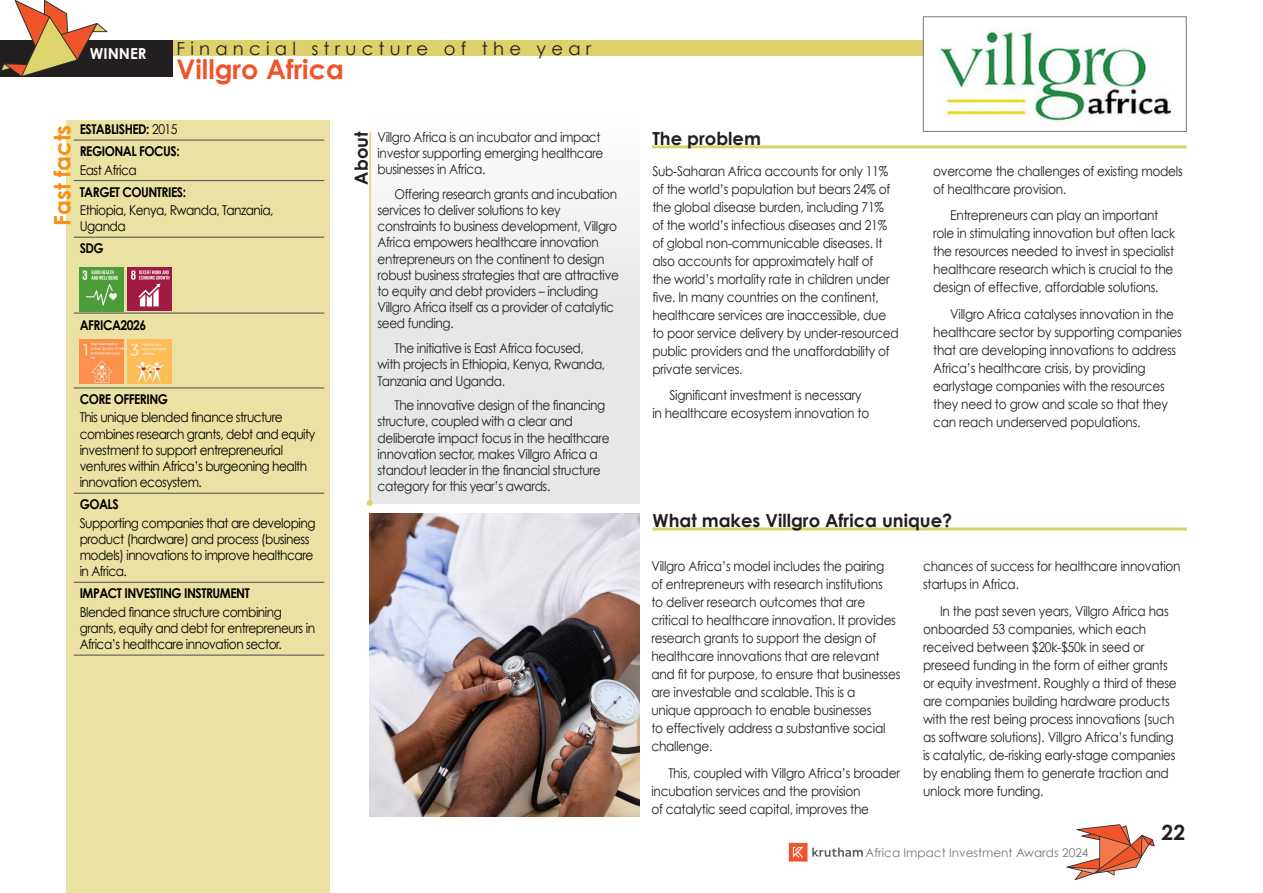
<style>
.page{position:relative;width:1263px;height:893px;background:#fff}
.page>*{position:absolute;margin:0;border:0;box-sizing:border-box;transform-origin:0 0}
.t1{font:700 27px "Century Gothic";color:#f05429}
.t2{font:700 22.5px "Century Gothic";color:#f78f12}
.t3{font:700 21px "Century Gothic";color:#231f20}
.t4{font:700 18px "Century Gothic";color:#231f20}
.t5{font:18px "Century Gothic";letter-spacing:.29em;color:#231f20}
.t6{font:700 15.15px "Century Gothic";color:#fff}
.t7{font:13.5px/18px "Century Gothic";letter-spacing:-.02em;color:#231f20;scale:.9 1}
.TableText1{font:13.5px/16.2px "Century Gothic";letter-spacing:-.04em;color:#000;scale:.9 1}
.TableText1-2{font:700 13.5px "Century Gothic";letter-spacing:-.04em;color:#000;scale:.9 1}
.t8{font:12px "Century Gothic";color:#77757c}
.s1{font-weight:400}
</style>
<div class="page">
<svg style="left:1066px;top:824px;width:89px;height:56px"></svg>
<div style="left:173px;top:41px;width:871px;height:15px;background:#ded16b"></div>
<div style="left:923px;top:17px;width:263px;height:114px;background:#fff"></div>
<img style="left:939px;top:30px;width:231px;height:92px">
<div style="left:923px;top:17px;width:263px;height:115px;border:1px solid #77757c"></div>
<div style="left:0;top:41px;width:173px;height:36px;background:#231f20"></div>
<svg style="left:0;top:0;width:107px;height:77px"></svg>
<div style="left:66px;top:120px;width:264px;height:773px;background:#eae2a2"></div>
<hr style="left:74px;top:140px;width:250px;height:1px;background:#595959">
<hr style="left:74px;top:312px;width:250px;height:2px;background:#595959">
<hr style="left:74px;top:387px;width:250px;height:1px;background:#595959">
<hr style="left:74px;top:493px;width:250px;height:1px;background:#595959">
<hr style="left:74px;top:582px;width:250px;height:1px;background:#595959">
<hr style="left:74px;top:180px;width:250px;height:1px;background:#595959">
<hr style="left:74px;top:237px;width:250px;height:1px;background:#595959">
<hr style="left:74px;top:655px;width:250px;height:1px;background:#595c62">
<img style="left:80px;top:268px;width:44px;height:43px">
<img style="left:127px;top:268px;width:44px;height:43px">
<img style="left:80px;top:340px;width:44px;height:43px">
<img style="left:127px;top:340px;width:44px;height:43px">
<div style="left:370px;top:116px;width:270px;height:388px;background:linear-gradient(to bottom,#f8f8f9,#e0e1e4)"></div>
<svg style="left:367px;top:130px;width:6px;height:376px"></svg>
<hr style="left:652px;top:145px;width:535px;height:3px;background:#ded16b">
<img style="left:370px;top:514px;width:270px;height:302px">
<svg style="left:789px;top:843px;width:74px;height:19px"></svg>
<hr style="left:652px;top:527px;width:535px;height:3px;background:#ded16b">
<p class="t6" style="left:90px;top:44px;width:58px">WINNER</p>
<p class="t5" style="left:176px;top:37px;width:416px">Financial structure of the year</p>
<p class="t1" style="left:176px;top:52px;width:169px">Villgro Africa</p>
<p class="TableText1-2" style="left:80px;top:121px;width:110px">ESTABLISHED: <span class="s1">2015</span></p>
<p class="TableText1-2" style="left:80px;top:143px;width:113px">REGIONAL FOCUS:</p>
<p class="TableText1" style="left:80px;top:161px;width:65px">East Africa</p>
<p class="TableText1-2" style="left:80px;top:183px;width:120px">TARGET COUNTRIES:</p>
<p class="TableText1" style="left:80px;top:202px;width:217px">Ethiopia, Kenya, Rwanda, Tanzania,<br>Uganda</p>
<p class="TableText1-2" style="left:80px;top:240px;width:28px">SDG</p>
<p class="t2" style="left:48px;top:226px;width:102px;rotate:-90deg">Fast facts</p>
<p class="t7" style="left:378px;top:129px;width:252px;line-height:16.2px">Villgro Africa is an incubator and impact investor supporting emerging healthcare businesses in Africa.</p>
<p class="t4" style="left:350px;top:185px;width:54px;rotate:-90deg">About</p>
<p class="t7" style="left:378px;top:186px;width:270px;line-height:16.2px;text-indent:17px">Offering research grants and incubation services to deliver solutions to key constraints to business development, Villgro Africa empowers healthcare innovation entrepreneurs on the continent to design robust business strategies that are attractive to equity and debt providers – including Villgro Africa itself as a provider of catalytic seed funding.</p>
<p class="t7" style="left:378px;top:340px;width:255px;line-height:16.2px;text-indent:17px">The initiative is East Africa focused, with projects in Ethiopia, Kenya, Rwanda,<br>Tanzania and Uganda.</p>
<p class="t7" style="left:378px;top:397px;width:259px;line-height:16.2px;text-indent:17px">The innovative design of the financing structure, coupled with a clear and deliberate impact focus in the healthcare innovation sector, makes Villgro Africa a standout leader in the financial structure category for this year’s awards.</p>
<p class="TableText1-2" style="left:80px;top:317px;width:75px">AFRICA2026</p>
<p class="TableText1-2" style="left:80px;top:391px;width:100px">CORE OFFERING</p>
<p class="TableText1" style="left:80px;top:409px;width:263px">This unique blended finance structure combines research grants, debt and equity investment to support entrepreneurial ventures within Africa’s burgeoning health innovation ecosystem.</p>
<p class="TableText1-2" style="left:80px;top:496px;width:45px">GOALS</p>
<p class="TableText1" style="left:80px;top:514px;width:264px">Supporting companies that are developing product (hardware) and process (business models) innovations to improve healthcare in Africa.</p>
<p class="TableText1-2" style="left:80px;top:585px;width:191px">IMPACT INVESTING INSTRUMENT</p>
<p class="TableText1" style="left:80px;top:603px;width:263px">Blended finance structure combining grants, equity and debt for entrepreneurs in<br>Africa’s healthcare innovation sector.</p>
<p class="t4" style="left:652px;top:127px;width:110px">The problem</p>
<p class="t7" style="left:652px;top:162px;width:275px">Sub-Saharan Africa accounts for only 11% of the world’s population but bears 24% of the global disease burden, including 71% of the world’s infectious diseases and 21% of global non-communicable diseases. It also accounts for approximately half of<br>the world’s mortality rate in children under five. In many countries on the continent, healthcare services are inaccessible, due to poor service delivery by under-resourced public providers and the unaffordability of private services.</p>
<p class="t7" style="left:652px;top:386px;width:243px;text-indent:17px">Significant investment is necessary in healthcare ecosystem innovation to</p>
<p class="t7" style="left:933px;top:162px;width:279px">overcome the challenges of existing models of healthcare provision.</p>
<p class="t7" style="left:933px;top:206px;width:270px;text-indent:17px">Entrepreneurs can play an important role in stimulating innovation but often lack the resources needed to invest in specialist healthcare research which is crucial to the design of effective, affordable solutions.</p>
<p class="t7" style="left:933px;top:305px;width:278px;text-indent:17px">Villgro Africa catalyses innovation in the healthcare sector by supporting companies that are developing innovations to address Africa’s healthcare crisis, by providing earlystage companies with the resources they need to grow and scale so that they can reach underserved populations.</p>
<p class="t4" style="left:652px;top:509px;width:301px">What makes Villgro Africa unique?</p>
<p class="t7" style="left:651px;top:557px;width:278px">Villgro Africa’s model includes the pairing<br>of entrepreneurs with research institutions<br>to deliver research outcomes that are critical to healthcare innovation. It provides research grants to support the design of healthcare innovations that are relevant and fit for purpose, to ensure that businesses are investable and scalable. This is a<br>unique approach to enable businesses<br>to effectively address a substantive social challenge.</p>
<p class="t7" style="left:651px;top:764px;width:278px;text-indent:17px">This, coupled with Villgro Africa’s broader incubation services and the provision<br>of catalytic seed capital, improves the</p>
<p class="t7" style="left:923px;top:557px;width:288px">chances of success for healthcare innovation startups in Africa.</p>
<p class="t7" style="left:923px;top:602px;width:283px;text-indent:17px">In the past seven years, Villgro Africa has onboarded 53 companies, which each received between $20k-$50k in seed or preseed funding in the form of either grants or equity investment. Roughly a third of these are companies building hardware products with the rest being process innovations (such as software solutions). Villgro Africa’s funding is catalytic, de-risking early-stage companies by enabling them to generate traction and unlock more funding.</p>
<h3 class="t3" style="left:1161px;top:819px;width:25px">22</h3>
<p class="t8" style="left:813px;top:845px;width:277px">Krutham Africa Impact Investment Awards 2024</p>
</div>
